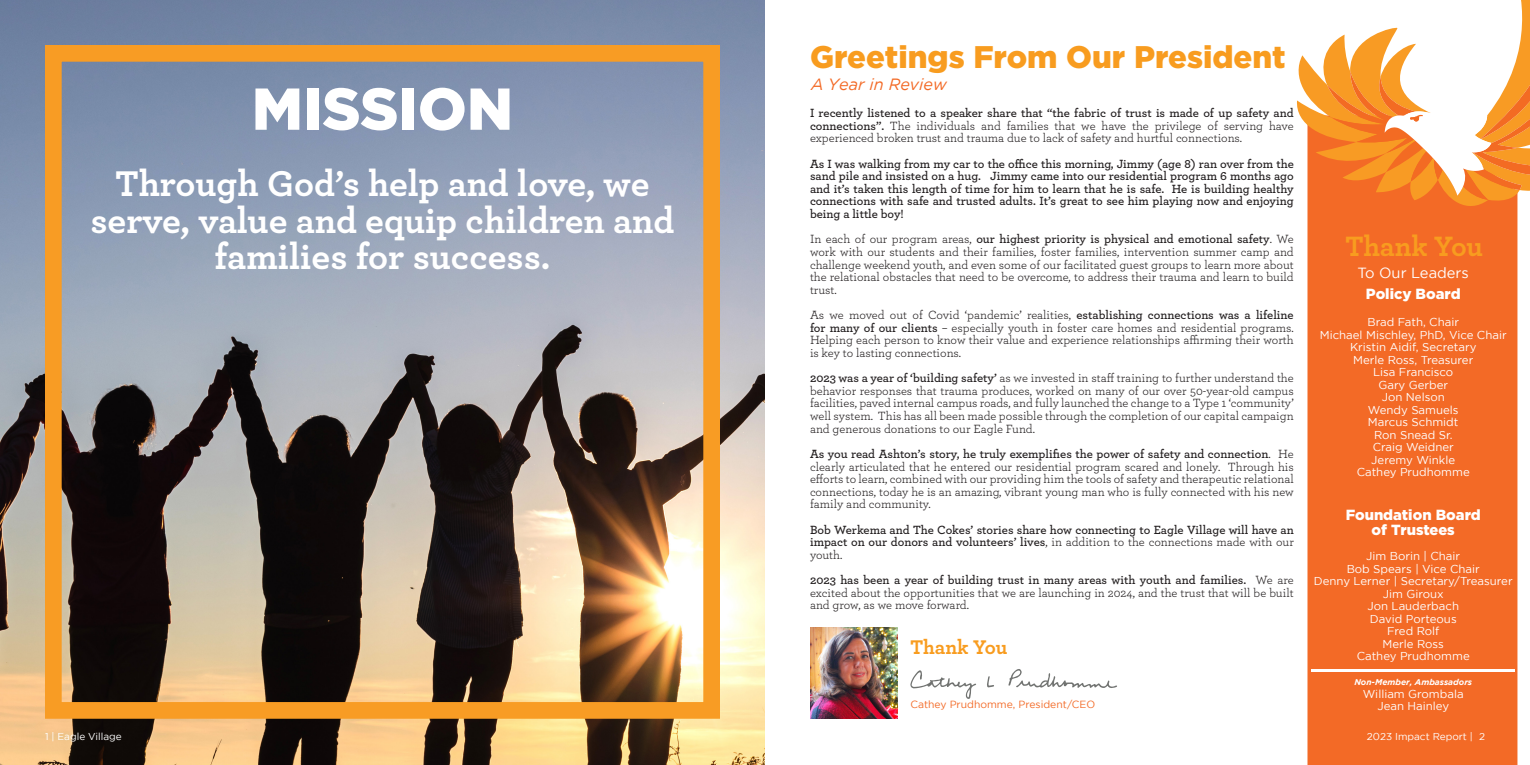
<style>
.page{position:relative;width:1530px;height:765px;background:#fff}
.page>*{position:absolute;margin:0;border:0;box-sizing:border-box;transform-origin:0 0}
.t1{font:900 59px "Gotham";color:#fff}
.t2{font:700 37.5px/36.2px "Archer";color:#fff;text-align:center}
.t3{font:900 31.25px "Gotham";color:#f89c1f}
.t4{font:700 29.38px "Archer";letter-spacing:-.005em;color:#f89c1f}
.t5{font:700 20.75px "Archer";letter-spacing:-.005em;color:#f89c1f}
.t6{font:italic 16.25px "Gotham";color:#f36a26}
.t7{font:900 14.75px "Gotham";color:#fff}
.t8{font:14.75px "Gotham";color:#fff}
.t9{font:12.5px/12.6px "Archer";color:#231f20;text-align:justify}
.t10{font:600 12.5px/12.6px "Archer";color:#231f20;text-align:justify}
.t11{font:11.38px "Gotham";color:#fff}
.t12{font:10.38px "Gotham";color:#f36a26}
.t13{font:10px "Gotham";color:#fff}
.t14{font:italic 700 8.38px "Gotham";color:#fff}
.s1{font-weight:600}
.s2{font-weight:400}
</style>
<div class="page">
<div style="left:1307px;top:215px;width:210px;height:550px;background:#f36a26"></div>
<svg style="left:1296px;top:0;width:234px;height:215px"></svg>
<svg style="left:910px;top:670px;width:66px;height:29px"></svg>
<svg style="left:1008px;top:669px;width:109px;height:19px"></svg>
<svg style="left:987px;top:676px;width:7px;height:11px"></svg>
<img style="left:810px;top:628px;width:87px;height:91px">
<hr style="left:1312px;top:669px;width:203px;height:3px;background:#fff">
<img style="left:0;top:0;width:765px;height:765px">
<div style="left:45px;top:45px;width:675px;height:674px;border:17px solid #f89c24"></div>
<p class="t1" style="left:252px;top:75px;width:263px">MISSION</p>
<p class="t2" style="left:91px;top:163px;width:585px">Through God’s help and love, we serve, value and equip children and families for success.</p>
<p class="t13" style="left:45px;top:730px;width:78px">1 | Eagle Village</p>
<p class="t3" style="left:810px;top:39px;width:477px">Greetings From Our President</p>
<p class="t6" style="left:811px;top:75px;width:137px">A Year in Review</p>
<p class="t9" style="left:810px;top:106px;width:485px"><span class="s1">I recently listened to a speaker share that “the fabric of trust is made of up safety and connections”.</span> The individuals and families that we have the privilege of serving have experienced broken trust and trauma due to lack of safety and hurtful connections.</p>
<p class="t10" style="left:810px;top:156px;width:485px">As I was walking from my car to the office this morning, Jimmy (age 8) ran over from the sand pile and insisted on a hug. Jimmy came into our residential program 6 months ago and it’s taken this length of time for him to learn that he is safe. He is building healthy connections with safe and trusted adults. It’s great to see him playing now and enjoying being a little boy!</p>
<p class="t9" style="left:810px;top:232px;width:485px">In each of our program areas, <span class="s1">our highest priority is physical and emotional safety</span>. We work with our students and their families, foster families, intervention summer camp and challenge weekend youth, and even some of our facilitated guest groups to learn more about the relational obstacles that need to be overcome, to address their trauma and learn to build trust.</p>
<p class="t9" style="left:810px;top:308px;width:485px">As we moved out of Covid ‘pandemic’ realities, <span class="s1">establishing connections was a lifeline for many of our clients</span> – especially youth in foster care homes and residential programs.<br>Helping each person to know their value and experience relationships affirming their worth is key to lasting connections.</p>
<p class="t9" style="left:810px;top:371px;width:485px"><span class="s1">2023 was a year of ‘building safety’</span> as we invested in staff training to further understand the behavior responses that trauma produces, worked on many of our over 50-year-old campus facilities, paved internal campus roads, and fully launched the change to a Type 1 ‘community’ well system. This has all been made possible through the completion of our capital campaign and generous donations to our Eagle Fund.</p>
<p class="t9" style="left:810px;top:447px;width:485px"><span class="s1">As you read Ashton’s story, he truly exemplifies the power of safety and connection</span>. He clearly articulated that he entered our residential program scared and lonely. Through his efforts to learn, combined with our providing him the tools of safety and therapeutic relational connections, today he is an amazing, vibrant young man who is fully connected with his new family and community.</p>
<p class="t10" style="left:810px;top:523px;width:485px">Bob Werkema and The Cokes’ stories share how connecting to Eagle Village will have an impact on our donors and volunteers’ lives<span class="s2">, in addition to the connections made with our youth.</span></p>
<p class="t9" style="left:810px;top:573px;width:485px"><span class="s1">2023 has been a year of building trust in many areas with youth and families.</span> We are excited about the opportunities that we are launching in 2024, and the trust that will be built and grow, as we move forward.</p>
<p class="t5" style="left:910px;top:631px;width:99px">Thank You</p>
<p class="t12" style="left:910px;top:699px;width:186px">Cathey Prudhomme, President/CEO</p>
<p class="t4" style="left:1345px;top:223px;width:139px">Thank You</p>
<p class="t8" style="left:1358px;top:264px;width:113px">To Our Leaders</p>
<p class="t7" style="left:1366px;top:285px;width:96px">Policy Board</p>
<p class="t11" style="left:1367px;top:316px;width:93px">Brad Fath, Chair</p>
<p class="t11" style="left:1320px;top:329px;width:188px">Michael Mischley, PhD, Vice Chair</p>
<p class="t11" style="left:1350px;top:341px;width:128px">Kristin Aidif, Secretary</p>
<p class="t11" style="left:1353px;top:354px;width:122px">Merle Ross, Treasurer</p>
<p class="t11" style="left:1373px;top:366px;width:82px">Lisa Francisco</p>
<p class="t11" style="left:1378px;top:379px;width:71px">Gary Gerber</p>
<p class="t11" style="left:1382px;top:391px;width:65px">Jon Nelson</p>
<p class="t11" style="left:1368px;top:404px;width:92px">Wendy Samuels</p>
<p class="t11" style="left:1368px;top:416px;width:92px">Marcus Schmidt</p>
<p class="t11" style="left:1374px;top:429px;width:80px">Ron Snead Sr.</p>
<p class="t11" style="left:1373px;top:441px;width:83px">Craig Weidner</p>
<p class="t11" style="left:1371px;top:454px;width:85px">Jeremy Winkle</p>
<p class="t11" style="left:1357px;top:466px;width:115px">Cathey Prudhomme</p>
<p class="t7" style="left:1346px;top:507px;width:137px">Foundation Board</p>
<p class="t7" style="left:1372px;top:521px;width:85px">of Trustees</p>
<p class="t11" style="left:1366px;top:550px;width:95px">Jim Borin | Chair</p>
<p class="t11" style="left:1347px;top:562px;width:135px">Bob Spears | Vice Chair</p>
<p class="t11" style="left:1314px;top:575px;width:200px">Denny Lerner | Secretary/Treasurer</p>
<p class="t11" style="left:1383px;top:587px;width:62px">Jim Giroux</p>
<p class="t11" style="left:1367px;top:600px;width:93px">Jon Lauderbach</p>
<p class="t11" style="left:1370px;top:612px;width:88px">David Porteous</p>
<p class="t11" style="left:1387px;top:625px;width:54px">Fred Rolf</p>
<p class="t11" style="left:1383px;top:637px;width:63px">Merle Ross</p>
<p class="t11" style="left:1357px;top:650px;width:115px">Cathey Prudhomme</p>
<p class="t14" style="left:1354px;top:677px;width:119px">Non-Member, Ambassadors</p>
<p class="t11" style="left:1363px;top:687px;width:102px">William Grombala</p>
<p class="t11" style="left:1377px;top:700px;width:73px">Jean Hainley</p>
<p class="t13" style="left:1367px;top:730px;width:120px">2023 Impact Report | 2</p>
</div>
